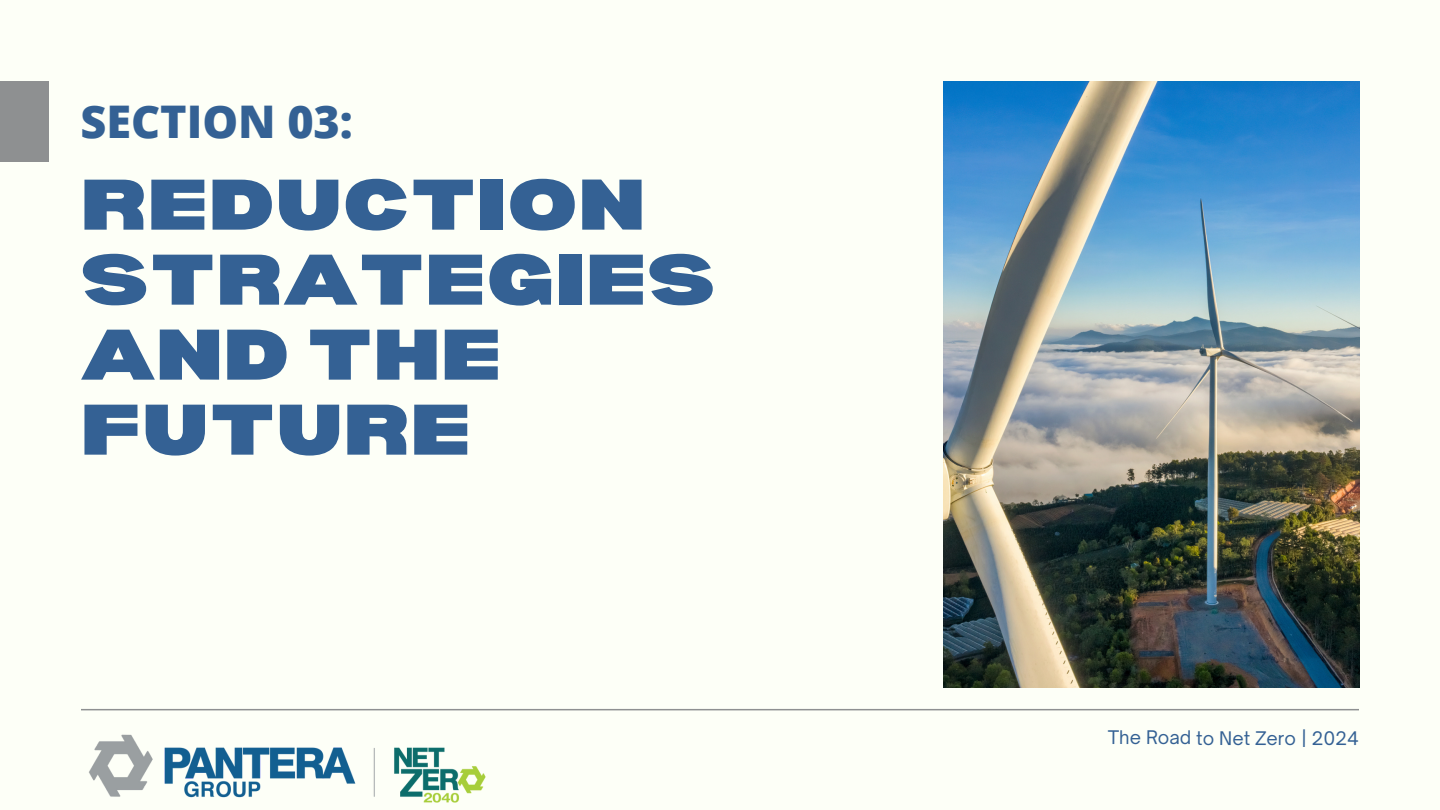
<style>
.page{position:relative;width:1440px;height:810px;background:#fdfff7}
.page>*{position:absolute;margin:0;border:0;box-sizing:border-box;transform-origin:0 0}
.t1{font:900 expanded 70px/75px "Bernoru";color:#346194}
.t2{font:800 45px "Open Sans";color:#346194}
.t3{font:18px "Open Sauce One";letter-spacing:-.005em;color:#346194}
</style>
<div class="page">
<img style="left:944px;top:81px;width:415px;height:607px">
<div style="left:0;top:81px;width:48px;height:80px;background:#8e9091"></div>
<hr style="left:81px;top:709px;width:1278px;height:1px;background:#8e9091">
<img style="left:89px;top:734px;width:397px;height:69px">
<p class="t2" style="left:80px;top:90px;width:274px">SECTION 03:</p>
<p class="t1" style="left:80px;top:165px;width:637px">REDUCTION<br>STRATEGIES<br>AND THE<br>FUTURE</p>
<p class="t3" style="left:1108px;top:727px;width:253px">The Road to Net Zero | 2024</p>
</div>
